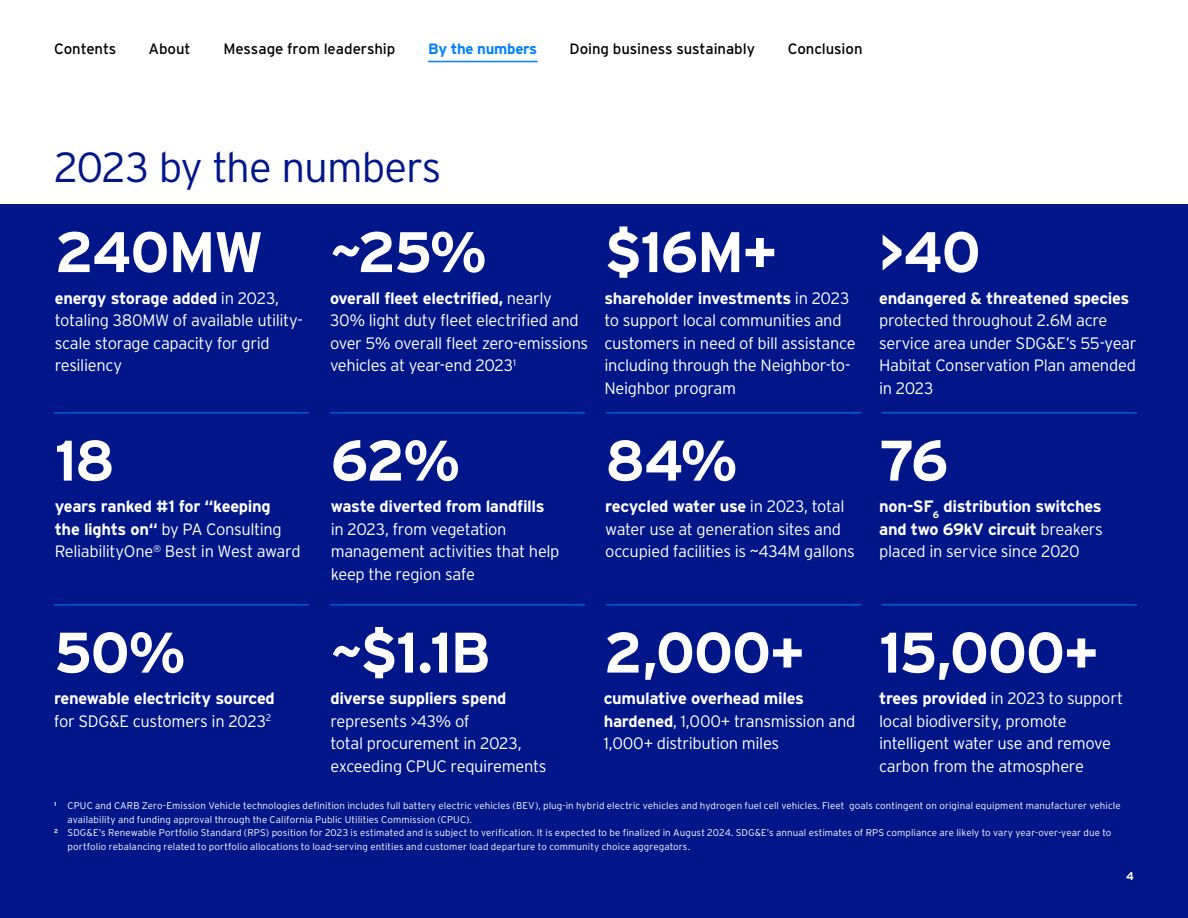
<style>
.page{position:relative;width:1188px;height:918px;background:#fff}
.page>*{position:absolute;margin:0;border:0;box-sizing:border-box;transform-origin:0 0}
.t1{font:700 57px "Interstate";letter-spacing:-.025em;color:#fff}
.t2{font:300 42px "Interstate";letter-spacing:-.025em;color:#001689}
.t3{font:300 16.5px/22.5px "Interstate";letter-spacing:-.02em;color:#fff}
.t4{font:700 16.5px/22.5px "Interstate";letter-spacing:-.02em;color:#fff}
.t5{font:15px "Interstate";letter-spacing:-.005em;color:#000}
.t6{font:700 15px "Interstate";letter-spacing:-.02em;color:#0080ff}
.t7{font:700 11.25px "Interstate";color:#fff}
.t8{font:300 9.75px "Interstate";letter-spacing:.01em;color:#fff}
.s1{font-weight:700}
.s2{font-weight:300}
</style>
<div class="page">
<div style="left:0;top:204px;width:1188px;height:714px;background:#001689"></div>
<hr style="left:54px;top:412px;width:255px;height:1px;background:#0080ff">
<hr style="left:330px;top:412px;width:255px;height:1px;background:#0080ff">
<hr style="left:606px;top:412px;width:255px;height:1px;background:#0080ff">
<hr style="left:882px;top:412px;width:255px;height:1px;background:#0080ff">
<hr style="left:54px;top:604px;width:255px;height:1px;background:#0080ff">
<hr style="left:330px;top:604px;width:255px;height:1px;background:#0080ff">
<hr style="left:606px;top:604px;width:255px;height:1px;background:#0080ff">
<hr style="left:882px;top:604px;width:255px;height:1px;background:#0080ff">
<hr style="left:428px;top:61px;width:110px;height:1px;background:#0080ff">
<p class="t5" style="left:54px;top:40px;width:64px">Contents</p>
<p class="t5" style="left:149px;top:40px;width:44px">About</p>
<p class="t5" style="left:223px;top:40px;width:174px">Message from leadership</p>
<p class="t6" style="left:428px;top:40px;width:111px">By the numbers</p>
<p class="t5" style="left:570px;top:40px;width:187px">Doing business sustainably</p>
<p class="t5" style="left:788px;top:40px;width:76px">Conclusion</p>
<h2 class="t2" style="left:54px;top:144px;width:389px">2023 by the numbers</h2>
<h1 class="t1" style="left:55px;top:220px;width:211px">240MW</h1>
<p class="t3" style="left:55px;top:286px;width:250px"><span class="s1">energy storage added</span> in 2023, totaling 380MW of available utility&shy;scale storage capacity for grid resiliency</p>
<h1 class="t1" style="left:55px;top:429px;width:62px">18</h1>
<p class="t3" style="left:55px;top:495px;width:247px"><span class="s1">years ranked #1 for “keeping<br>the lights on“</span> by PA Consulting<br>ReliabilityOne<sup>®</sup> Best in West award</p>
<h1 class="t1" style="left:330px;top:220px;width:158px">~25%</h1>
<p class="t3" style="left:330px;top:286px;width:260px"><span class="s1">overall fleet electrified,</span> nearly 30% light duty fleet electrified and over 5% overall fleet zero-emissions vehicles at year-end 2023<sup>1</sup></p>
<h1 class="t1" style="left:331px;top:429px;width:131px">62%</h1>
<p class="t4" style="left:331px;top:495px;width:215px">waste diverted from landfills</p>
<p class="t3" style="left:331px;top:517px;width:230px">in 2023, from vegetation management activities that help keep the region safe</p>
<h1 class="t1" style="left:604px;top:220px;width:174px">$16M+</h1>
<p class="t3" style="left:604px;top:286px;width:253px"><span class="s1">shareholder investments</span> in 2023 to support local communities and customers in need of bill assistance including through the Neighbor-to-<br>Neighbor program</p>
<h1 class="t1" style="left:605px;top:429px;width:134px">84%</h1>
<p class="t3" style="left:605px;top:495px;width:251px"><span class="s1">recycled water use</span> in 2023, total water use at generation sites and occupied facilities is ~434M gallons</p>
<h1 class="t1" style="left:54px;top:621px;width:133px">50%</h1>
<p class="t4" style="left:54px;top:687px;width:222px">renewable electricity sourced <span class="s2">for SDG&amp;E customers in 2023</span><sup>2</sup></p>
<h1 class="t1" style="left:330px;top:621px;width:162px">~$1.1B</h1>
<p class="t4" style="left:330px;top:687px;width:177px">diverse suppliers spend</p>
<p class="t3" style="left:330px;top:709px;width:218px">represents &gt;43% of<br>total procurement in 2023, exceeding CPUC requirements</p>
<h1 class="t1" style="left:604px;top:621px;width:203px">2,000+</h1>
<p class="t3" style="left:604px;top:687px;width:253px"><span class="s1">cumulative overhead miles hardened</span>, 1,000+ transmission and<br>1,000+ distribution miles</p>
<h1 class="t1" style="left:879px;top:220px;width:103px">&gt;40</h1>
<p class="t4" style="left:879px;top:286px;width:252px">endangered &amp; threatened species</p>
<p class="t3" style="left:879px;top:309px;width:259px">protected throughout 2.6M acre service area under SDG&amp;E’s 55-year<br>Habitat Conservation Plan amended in 2023</p>
<h1 class="t1" style="left:879px;top:429px;width:71px">76</h1>
<p class="t4" style="left:879px;top:495px;width:225px;text-align:justify">non-SF<sub>6</sub> distribution switches and two 69kV circuit <span class="s2">breakers placed in service since 2020</span></p>
<h1 class="t1" style="left:879px;top:621px;width:221px">15,000+</h1>
<p class="t3" style="left:879px;top:687px;width:246px"><span class="s1">trees provided</span> in 2023 to support local biodiversity, promote intelligent water use and remove carbon from the atmosphere</p>
<p class="t8" style="left:54px;top:800px;width:1068px"><sup>1</sup> CPUC and CARB Zero-Emission Vehicle technologies definition includes full battery electric vehicles (BEV), plug-in hybrid electric vehicles and hydrogen fuel cell vehicles. Fleet goals contingent on original equipment manufacturer vehicle</p>
<p class="t8" style="left:68px;top:814px;width:406px">availability and funding approval through the California Public Utilities Commission (CPUC).</p>
<p class="t8" style="left:54px;top:827px;width:1059px"><sup>2</sup> SDG&amp;E’s Renewable Portfolio Standard (RPS) position for 2023 is estimated and is subject to verification. It is expected to be finalized in August 2024. SDG&amp;E’s annual estimates of RPS compliance are likely to vary year-over-year due to</p>
<p class="t8" style="left:67px;top:841px;width:624px">portfolio rebalancing related to portfolio allocations to load-serving entities and customer load departure to community choice aggregators.</p>
<p class="t7" style="left:1126px;top:870px;width:9px">4</p>
</div>
